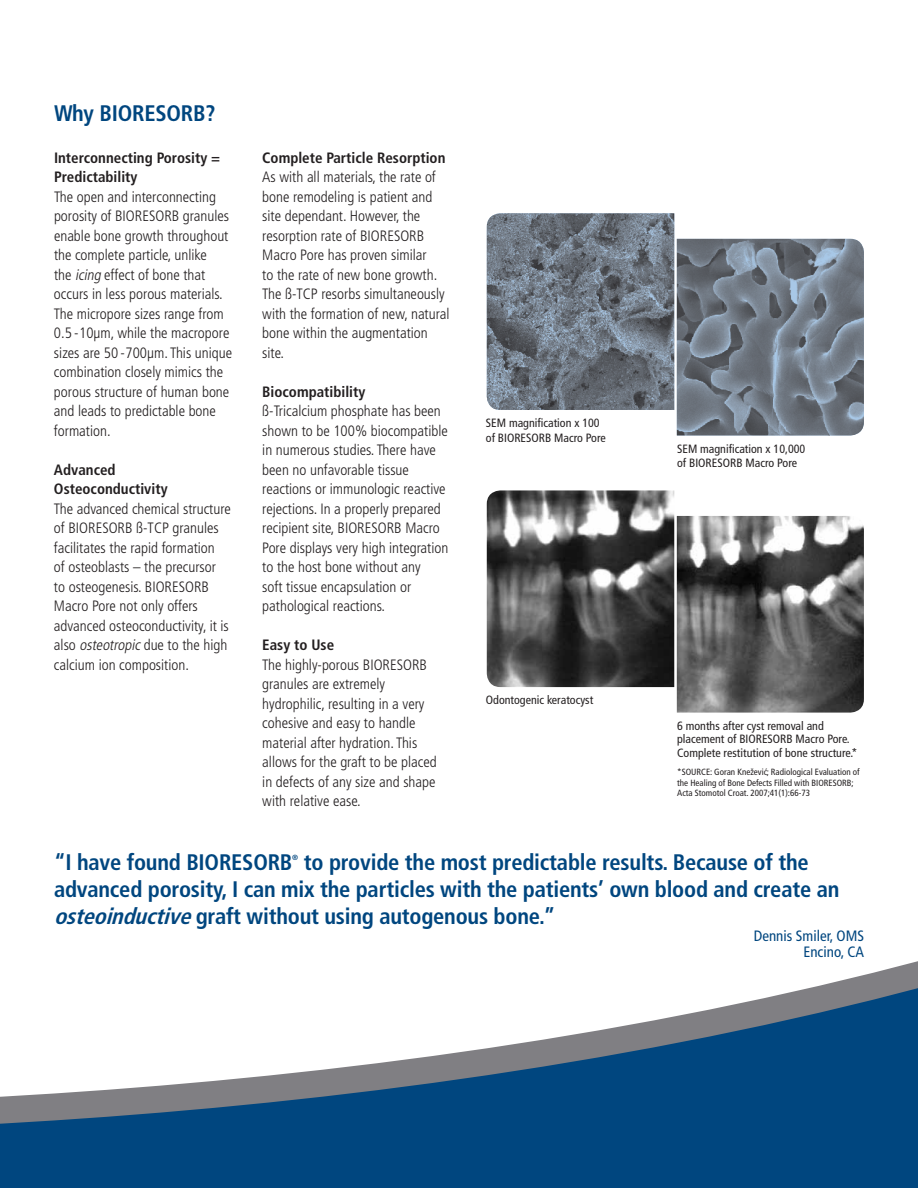
<style>
.page{position:relative;width:918px;height:1188px;background:#fff}
.page>*{position:absolute;margin:0;border:0;box-sizing:border-box;transform-origin:0 0}
.t1{font:700 condensed 22.5px/27px "Frutiger LT Std";letter-spacing:-.01em;color:#00467f}
.t2{font:300 condensed 15px/19.5px "Frutiger LT Std";color:#231f20}
.t3{font:700 condensed 15px/19.5px "Frutiger LT Std";color:#231f20}
.t4{font:condensed 15px/16.5px "Frutiger LT Std";color:#00467f;text-align:right}
.t5{font:condensed 12px/13.5px "Frutiger LT Std";color:#231f20}
.t6{font:condensed 9px/10.5px "Frutiger LT Std";color:#231f20}
.t7{font:700 condensed 7.5px "Frutiger LT Std";color:#00467f}
.s1{font-style:italic}
</style>
<div class="page">
<svg style="left:0;top:961px;width:918px;height:227px;fill:#00467f"></svg>
<img style="left:677px;top:516px;width:187px;height:197px">
<img style="left:487px;top:490px;width:187px;height:197px">
<svg style="left:674px;top:213px;width:190px;height:222px;background:#868e98"></svg>
<img style="left:487px;top:213px;width:187px;height:197px">
<h1 class="t1" style="left:54px;top:99px;width:163px">Why BIORESORB?</h1>
<p class="t3" style="left:54px;top:148px;width:168px">Interconnecting Porosity =<br>Predictability</p>
<p class="t2" style="left:54px;top:187px;width:180px">The open and interconnecting porosity of BIORESORB granules enable bone growth throughout the complete particle, unlike<br>the <span class="s1">icing</span> effect of bone that occurs in less porous materials.<br>The micropore sizes range from<br>0.5 - 10μm, while the macropore sizes are 50 - 700μm. This unique combination closely mimics the porous structure of human bone and leads to predictable bone formation.</p>
<p class="t3" style="left:54px;top:460px;width:115px">Advanced<br>Osteoconductivity</p>
<p class="t2" style="left:54px;top:499px;width:178px">The advanced chemical structure of BIORESORB ß-TCP granules facilitates the rapid formation<br>of osteoblasts – the precursor<br>to osteogenesis. BIORESORB<br>Macro Pore not only offers advanced osteoconductivity, it is also <span class="s1">osteotropic</span>due to the high calcium ion composition.</p>
<p class="t3" style="left:262px;top:148px;width:185px">Complete Particle Resorption</p>
<p class="t2" style="left:262px;top:167px;width:189px">As with all materials, the rate of bone remodeling is patient and site dependant. However, the resorption rate of BIORESORB<br>Macro Pore has proven similar<br>to the rate of new bone growth.<br>The ß-TCP resorbs simultaneously with the formation of new, natural bone within the augmentation site.</p>
<p class="t3" style="left:262px;top:382px;width:105px">Biocompatibility</p>
<p class="t2" style="left:262px;top:401px;width:188px">ß-Tricalcium phosphate has been shown to be 100% biocompatible in numerous studies. There have been no unfavorable tissue reactions or immunologic reactive rejections. In a properly prepared recipient site, BIORESORB Macro<br>Pore displays very high integration to the host bone without any<br>soft tissue encapsulation or pathological reactions.</p>
<p class="t3" style="left:262px;top:635px;width:73px">Easy to Use</p>
<p class="t2" style="left:262px;top:655px;width:176px">The highly-porous BIORESORB granules are extremely hydrophilic, resulting in a very cohesive and easy to handle material after hydration. This allows for the graft to be placed in defects of any size and shape with relative ease.</p>
<p class="t5" style="left:486px;top:416px;width:122px;line-height:14.4px">SEM magnification x 100 of BIORESORB Macro Pore</p>
<p class="t5" style="left:486px;top:694px;width:109px">Odontogenic keratocyst</p>
<p class="t5" style="left:677px;top:442px;width:130px;line-height:14.4px">SEM magnification x 10,000 of BIORESORB Macro Pore</p>
<p class="t5" style="left:677px;top:719px;width:182px">6 months after cyst removal and placement of BIORESORB Macro Pore.<br>Complete restitution of bone structure.*</p>
<p class="t6" style="left:677px;top:767px;width:184px">*SOURCE: Goran Kneževic´; Radiological Evaluation of the Healing of Bone Defects Filled with BIORESORB;<br>Acta Stomotol Croat. 2007;41(1):66-73</p>
<h1 class="t1" style="left:54px;top:849px;width:787px;text-indent:250px">to provide the most predictable results. Because of the advanced porosity, I can mix the particles with the patients’ own blood and create an <span class="s1">osteoinductive</span>graft without using autogenous bone.”</h1>
<p class="t4" style="left:754px;top:927px;width:112px">Dennis Smiler, OMS<br>Encino, CA</p>
<h1 class="t1" style="left:54px;top:849px;width:240px">“I have found BIORESORB</h1>
<p class="t7" style="left:292px;top:853px;width:7px">®</p>
</div>
